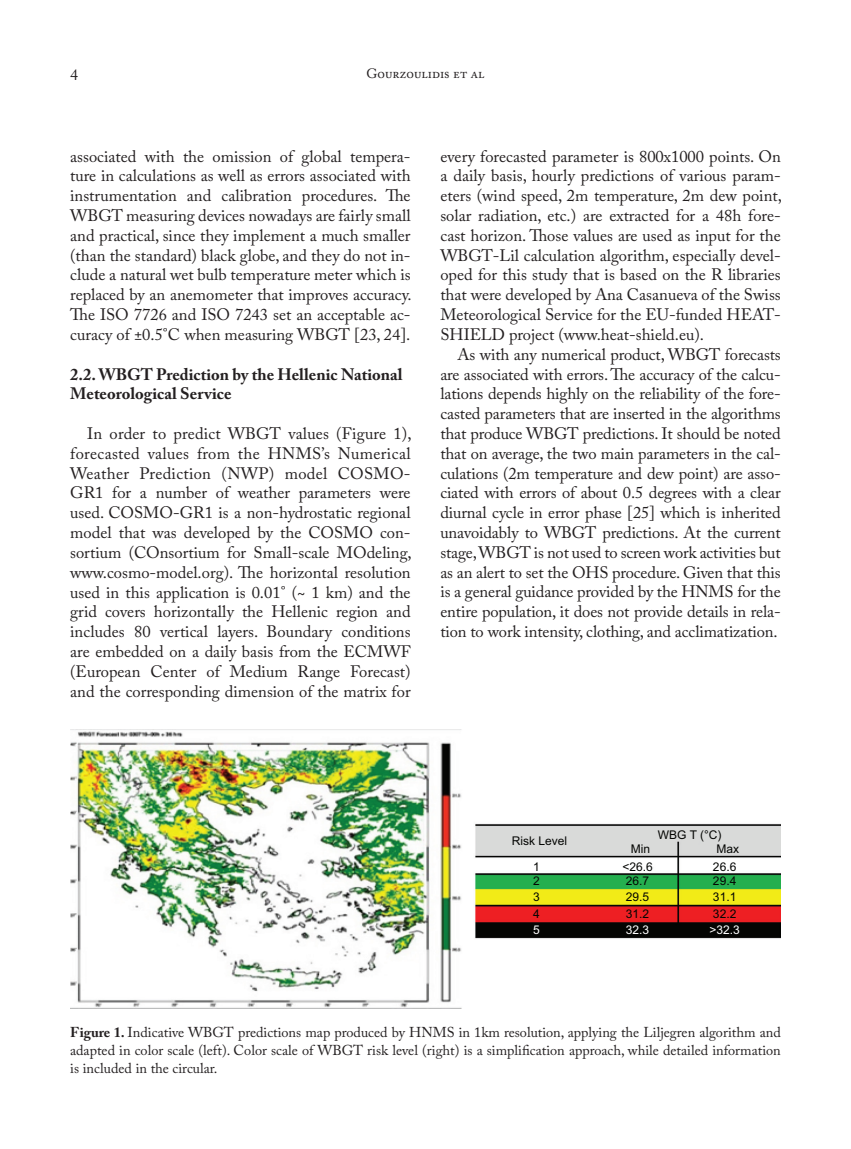
<style>
.page{position:relative;width:851px;height:1149px;background:#fff}
.page>*{position:absolute;margin:0;border:0;box-sizing:border-box;transform-origin:0 0}
.t1{font:16.5px/19.8px "Adobe Caslon Pro";color:#231f20;text-align:justify}
.t2{font:700 16.5px/19.8px "Adobe Caslon Pro";color:#231f20}
.t3{font:15.75px "Adobe Caslon Pro";color:#231f20}
.t4{font:14.25px/17.9px "Adobe Caslon Pro";color:#231f20;text-align:justify}
.t5{font:13.5px "Adobe Caslon Pro";color:#231f20}
.t6{font:12px/16.2px "Arial";color:#040503}
.t7{font:12px "Arial";color:#fff}
.s1{font-weight:700}
</style>
<div class="page">
<img style="left:70px;top:729px;width:710px;height:279px">
<p class="t3" style="left:70px;top:65px;width:9px">4</p>
<p class="t5" style="left:366px;top:65px;width:119px">Gourzoulidis et al</p>
<p class="t1" style="left:70px;top:146px;width:343px">associated with the omission of global tempera&shy;ture in calculations as well as errors associated with instrumentation and calibration procedures. The WBGT measuring devices nowadays are fairly small and practical, since they implement a much smaller (than the standard) black globe, and they do not in&shy;clude a natural wet bulb temperature meter which is replaced by an anemometer that improves accuracy.<br>The ISO 7726 and ISO 7243 set an acceptable ac&shy;curacy of ±0.5°C when measuring WBGT [23, 24].</p>
<p class="t2" style="left:70px;top:364px;width:334px">2.2. WBGT Prediction by the Hellenic National<br>Meteorological Service</p>
<p class="t1" style="left:70px;top:423px;width:343px;text-indent:17px">In order to predict WBGT values (Figure 1), forecasted values from the HNMS’s Numerical Weather Prediction (NWP) model COSMO-GR1 for a number of weather parameters were used. COSMO-GR1 is a non-hydrostatic regional model that was developed by the COSMO con&shy;sortium (COnsortium for Small-scale MOdeling, www.cosmo-model.org). The horizontal resolution used in this application is 0.01° (~ 1 km) and the grid covers horizontally the Hellenic region and includes 80 vertical layers. Boundary conditions are embedded on a daily basis from the ECMWF (European Center of Medium Range Forecast) and the corresponding dimension of the matrix for</p>
<p class="t1" style="left:440px;top:146px;width:343px">every forecasted parameter is 800x1000 points. On a daily basis, hourly predictions of various param&shy;eters (wind speed, 2m temperature, 2m dew point, solar radiation, etc.) are extracted for a 48h fore&shy;cast horizon. Those values are used as input for the WBGT-Lil calculation algorithm, especially devel&shy;oped for this study that is based on the R libraries that were developed by Ana Casanueva of the Swiss Meteorological Service for the EU-funded HEAT-SHIELD project (www.heat-shield.eu).</p>
<p class="t1" style="left:440px;top:344px;width:342px;text-indent:17px">As with any numerical product, WBGT forecasts are associated with errors. The accuracy of the calcu&shy;lations depends highly on the reliability of the fore&shy;casted parameters that are inserted in the algorithms that produce WBGT predictions. It should be noted that on average, the two main parameters in the cal&shy;culations (2m temperature and dew point) are asso&shy;ciated with errors of about 0.5 degrees with a clear diurnal cycle in error phase [25] which is inherited unavoidably to WBGT predictions. At the current stage, WBGT is not used to screen work activities but as an alert to set the OHS procedure. Given that this is a general guidance provided by the HNMS for the entire population, it does not provide details in rela&shy;tion to work intensity, clothing, and acclimatization.</p>
<p class="t6" style="left:511px;top:827px;width:57px;line-height:26px;text-align:center">Risk Level<br>1</p>
<p class="t6" style="left:533px;top:872px;width:8px;text-align:justify">2<br>3<br>4</p>
<p class="t7" style="left:533px;top:921px;width:8px">5</p>
<p class="t6" style="left:657px;top:826px;width:65px">WBG T (°C)</p>
<p class="t6" style="left:630px;top:840px;width:21px">Min</p>
<p class="t6" style="left:622px;top:859px;width:32px;line-height:14.4px">&lt;26.6<br>26.7</p>
<p class="t6" style="left:625px;top:888px;width:25px">29.5<br>31.2</p>
<p class="t7" style="left:625px;top:921px;width:25px">32.3</p>
<p class="t6" style="left:712px;top:839px;width:28px;line-height:18px">Max<br>26.6</p>
<p class="t6" style="left:712px;top:872px;width:25px;text-align:justify">29.4<br>31.1<br>32.2</p>
<p class="t7" style="left:709px;top:921px;width:32px">&gt;32.3</p>
<p class="t4" style="left:70px;top:1023px;width:712px"><span class="s1">Figure 1.</span> Indicative WBGT predictions map produced by HNMS in 1km resolution, applying the Liljegren algorithm and adapted in color scale (left). Color scale of WBGT risk level (right) is a simplification approach, while detailed information is included in the circular.</p>
</div>
